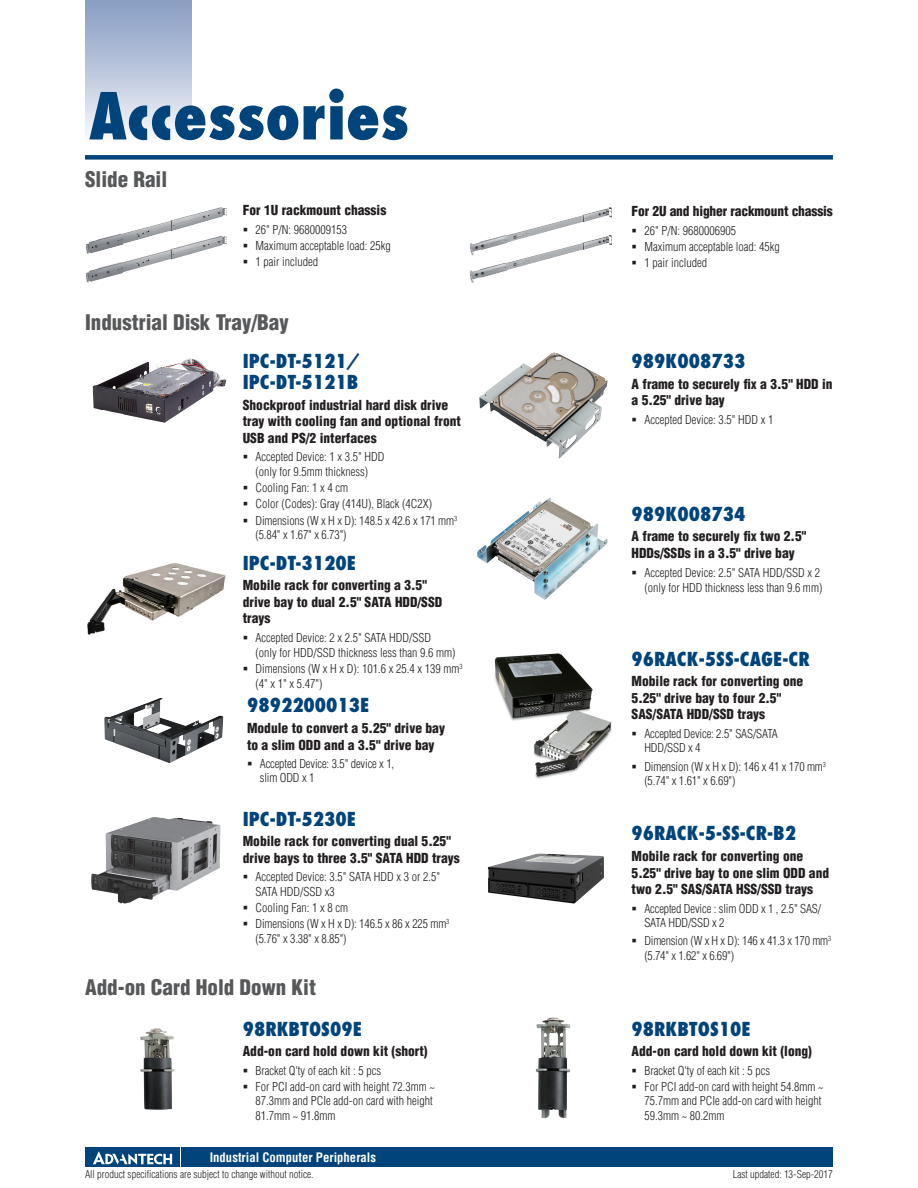
<style>
.page{position:relative;width:918px;height:1188px;background:#fff}
.page>*{position:absolute;margin:0;border:0;box-sizing:border-box;transform-origin:0 0}
.t1{font:800 condensed 63px "Futura";color:#00447b}
.t2{font:900 condensed 21px "Helvetica";color:#57585a}
.t3{font:800 condensed 18.75px/21px "Futura";color:#00447b}
.t4{font:900 condensed 13.5px/16.5px "Helvetica";color:#231f20}
.t5{font:700 condensed 12.75px "Helvetica";color:#fff}
.t6{font:300 condensed 12px/14.2px "Helvetica";color:#231f20}
.t7{font:300 condensed 10.5px "Helvetica";color:#231f20}
</style>
<div class="page">
<div style="left:85px;top:155px;width:748px;height:5px;background:#00447b"></div>
<div style="left:85px;top:0;width:106px;height:143px;background:linear-gradient(to bottom,#849bc1,#f9fafc)"></div>
<div style="left:182px;top:1147px;width:651px;height:20px;background:#00447b"></div>
<div style="left:85px;top:1147px;width:95px;height:20px;background:#00447b"></div>
<svg style="left:93px;top:1151px;width:79px;height:14px"></svg>
<img style="left:91px;top:817px;width:130px;height:87px">
<img style="left:93px;top:358px;width:133px;height:65px">
<img style="left:479px;top:352px;width:129px;height:107px">
<img style="left:477px;top:497px;width:131px;height:103px">
<img style="left:87px;top:563px;width:139px;height:72px">
<img style="left:494px;top:653px;width:118px;height:126px">
<img style="left:140px;top:1028px;width:35px;height:82px">
<img style="left:536px;top:1018px;width:34px;height:100px">
<img style="left:509px;top:207px;width:103px;height:28px">
<img style="left:112px;top:207px;width:115px;height:29px">
<img style="left:86px;top:236px;width:141px;height:47px">
<img style="left:469px;top:235px;width:143px;height:48px">
<img style="left:488px;top:853px;width:116px;height:51px">
<img style="left:104px;top:698px;width:119px;height:65px">
<h1 class="t1" style="left:89px;top:76px;width:322px">Accessories</h1>
<h2 class="t2" style="left:85px;top:166px;width:84px">Slide Rail</h2>
<p class="t4" style="left:243px;top:202px;width:145px">For 1U rackmount chassis</p>
<p class="t6" style="left:256px;top:221px;width:137px;line-height:16.4px">26" P/N: 9680009153<br>Maximum acceptable load: 25kg<br>1 pair included</p>
<h2 class="t2" style="left:85px;top:309px;width:205px">Industrial Disk Tray/Bay</h2>
<h3 class="t3" style="left:243px;top:350px;width:118px">IPC-DT-5121/<br>IPC-DT-5121B</h3>
<p class="t4" style="left:243px;top:396px;width:220px">Shockproof industrial hard disk drive tray with cooling fan and optional front<br>USB and PS/2 interfaces</p>
<p class="t6" style="left:256px;top:450px;width:131px">Accepted Device: 1 x 3.5" HDD (only for 9.5mm thickness)</p>
<p class="t6" style="left:256px;top:479px;width:203px;line-height:16.4px">Cooling Fan: 1 x 4 cm<br>Color (Codes): Gray (414U), Black (4C2X)<br>Dimensions (W x H x D): 148.5 x 42.6 x 171 mm<sup>3</sup></p>
<p class="t6" style="left:256px;top:527px;width:93px">(5.84" x 1.67" x 6.73")</p>
<h3 class="t3" style="left:243px;top:552px;width:115px">IPC-DT-3120E</h3>
<p class="t4" style="left:243px;top:577px;width:201px">Mobile rack for converting a 3.5" drive bay to dual 2.5" SATA HDD/SSD trays</p>
<p class="t6" style="left:256px;top:630px;width:201px;line-height:15px">Accepted Device: 2 x 2.5" SATA HDD/SSD (only for HDD/SSD thickness less than 9.6 mm)</p>
<p class="t6" style="left:256px;top:661px;width:209px;line-height:15px">Dimensions (W x H x D): 101.6 x 25.4 x 139 mm<sup>3 </sup>(4" x 1" x 5.47")</p>
<h3 class="t3" style="left:247px;top:695px;width:124px">9892200013E</h3>
<p class="t4" style="left:247px;top:720px;width:199px">Module to convert a 5.25" drive bay to a slim ODD and a 3.5" drive bay</p>
<p class="t6" style="left:260px;top:757px;width:136px">Accepted Device: 3.5" device x 1, slim ODD x 1</p>
<h3 class="t3" style="left:243px;top:808px;width:115px">IPC-DT-5230E</h3>
<p class="t4" style="left:243px;top:833px;width:219px">Mobile rack for converting dual 5.25" drive bays to three 3.5" SATA HDD trays</p>
<p class="t6" style="left:256px;top:870px;width:186px">Accepted Device: 3.5" SATA HDD x 3 or 2.5"<br>SATA HDD/SSD x3</p>
<p class="t6" style="left:256px;top:900px;width:195px;line-height:16.4px">Cooling Fan: 1 x 8 cm<br>Dimensions (W x H x D): 146.5 x 86 x 225 mm<sup>3</sup></p>
<p class="t6" style="left:256px;top:931px;width:93px">(5.76" x 3.38" x 8.85")</p>
<h2 class="t2" style="left:85px;top:974px;width:233px">Add-on Card Hold Down Kit</h2>
<h3 class="t3" style="left:243px;top:1018px;width:121px">98RKBTOS09E</h3>
<p class="t4" style="left:243px;top:1043px;width:186px">Add-on card hold down kit (short)</p>
<p class="t6" style="left:256px;top:1062px;width:181px;line-height:16.4px">Bracket Q'ty of each kit : 5 pcs<br>For PCI add-on card with height 72.3mm ~</p>
<p class="t6" style="left:256px;top:1094px;width:179px">87.3mm and PCIe add-on card with height<br>81.7mm ~ 91.8mm</p>
<p class="t5" style="left:210px;top:1150px;width:168px">Industrial Computer Peripherals</p>
<p class="t4" style="left:632px;top:203px;width:203px">For 2U and higher rackmount chassis</p>
<p class="t6" style="left:644px;top:222px;width:137px;line-height:16.4px">26" P/N: 9680006905<br>Maximum acceptable load: 45kg<br>1 pair included</p>
<h3 class="t3" style="left:632px;top:350px;width:115px">989K008733</h3>
<p class="t4" style="left:632px;top:375px;width:202px">A frame to securely fix a 3.5" HDD in a 5.25" drive bay</p>
<p class="t6" style="left:644px;top:412px;width:131px">Accepted Device: 3.5" HDD x 1</p>
<h3 class="t3" style="left:632px;top:503px;width:115px">989K008734</h3>
<p class="t4" style="left:632px;top:528px;width:176px">A frame to securely fix two 2.5"<br>HDDs/SSDs in a 3.5" drive bay</p>
<p class="t6" style="left:644px;top:565px;width:179px;line-height:15px">Accepted Device: 2.5" SATA HDD/SSD x 2 (only for HDD thickness less than 9.6 mm)</p>
<h3 class="t3" style="left:632px;top:648px;width:180px">96RACK-5SS-CAGE-CR</h3>
<p class="t4" style="left:632px;top:673px;width:173px">Mobile rack for converting one<br>5.25" drive bay to four 2.5"<br>SAS/SATA HDD/SSD trays</p>
<p class="t6" style="left:644px;top:726px;width:135px">Accepted Device: 2.5" SAS/SATA<br>HDD/SSD x 4</p>
<p class="t6" style="left:644px;top:759px;width:183px">Dimension (W x H x D): 146 x 41 x 170 mm<sup>3 </sup>(5.74" x 1.61" x 6.69")</p>
<h3 class="t3" style="left:632px;top:823px;width:166px">96RACK-5-SS-CR-B2</h3>
<p class="t4" style="left:632px;top:848px;width:199px">Mobile rack for converting one<br>5.25" drive bay to one slim ODD and two 2.5" SAS/SATA HSS/SSD trays</p>
<p class="t6" style="left:644px;top:901px;width:178px">Accepted Device : slim ODD x 1 , 2.5" SAS/<br>SATA HDD/SSD x 2</p>
<p class="t6" style="left:644px;top:934px;width:188px">Dimension (W x H x D): 146 x 41.3 x 170 mm<sup>3 </sup>(5.74" x 1.62" x 6.69")</p>
<h3 class="t3" style="left:632px;top:1018px;width:121px">98RKBTOS10E</h3>
<p class="t4" style="left:632px;top:1043px;width:182px">Add-on card hold down kit (long)</p>
<p class="t6" style="left:644px;top:1062px;width:181px;line-height:16.4px">Bracket Q'ty of each kit : 5 pcs<br>For PCI add-on card with height 54.8mm ~</p>
<p class="t6" style="left:644px;top:1094px;width:179px">75.7mm and PCIe add-on card with height<br>59.3mm ~ 80.2mm</p>
<p class="t7" style="left:85px;top:1168px;width:230px">All product specifications are subject to change without notice.</p>
<p class="t7" style="left:733px;top:1168px;width:102px">Last updated: 13-Sep-2017</p>
</div>
